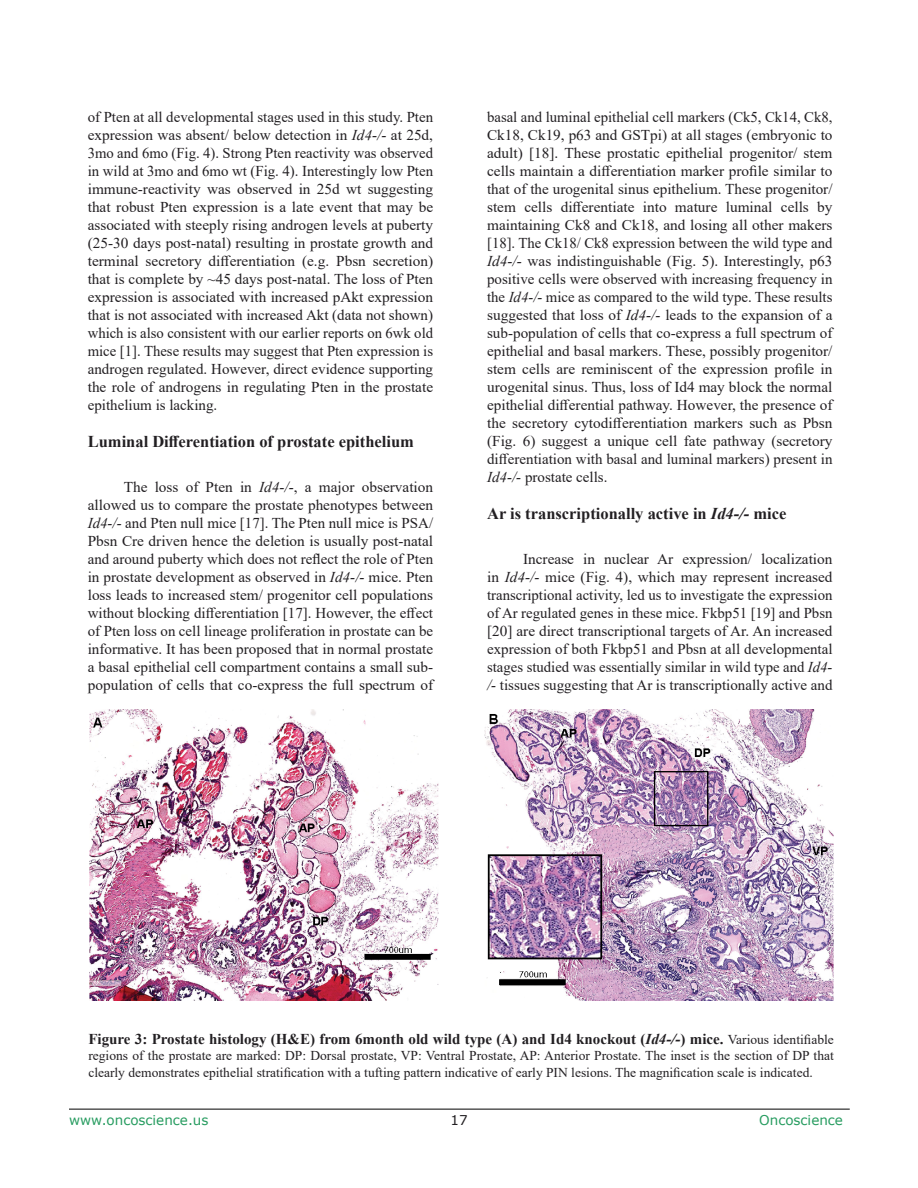
<style>
.page{position:relative;width:918px;height:1188px;background:#fff}
.page>*{position:absolute;margin:0;border:0;box-sizing:border-box;transform-origin:0 0}
.t1{font:700 16.5px "Times New Roman";color:#221f22}
.t2{font:15px/18px "Times New Roman";color:#221f22;text-align:justify}
.t3{font:700 15px "Times New Roman";color:#221f22}
.t4{font:13.5px/16.2px "Times New Roman";color:#221f22}
.t5{font:13.5px "Verdana";color:#279c60}
.t6{font:13.5px "Verdana";color:#221f22}
.s1{font-style:italic}
.s2{font-weight:400;font-size:13.5px}
</style>
<div class="page">
<hr style="left:69px;top:1109px;width:781px;height:1px;background:#000">
<img style="left:89px;top:710px;width:745px;height:290px">
<p class="t2" style="left:88px;top:107px;width:347px">of Pten at all developmental stages used in this study. Pten expression was absent/ below detection in <span class="s1">Id4-/-</span> at 25d, 3mo and 6mo (Fig. 4). Strong Pten reactivity was observed in wild at 3mo and 6mo wt (Fig. 4). Interestingly low Pten immune-reactivity was observed in 25d wt suggesting that robust Pten expression is a late event that may be associated with steeply rising androgen levels at puberty (25-30 days post-natal) resulting in prostate growth and terminal secretory differentiation (e.g. Pbsn secretion) that is complete by ~45 days post-natal. The loss of Pten expression is associated with increased pAkt expression that is not associated with increased Akt (data not shown) which is also consistent with our earlier reports on 6wk old mice [1]. These results may suggest that Pten expression is androgen regulated. However, direct evidence supporting the role of androgens in regulating Pten in the prostate epithelium is lacking.</p>
<p class="t1" style="left:88px;top:430px;width:328px">Luminal Differentiation of prostate epithelium</p>
<p class="t2" style="left:88px;top:478px;width:347px;text-indent:36px">The loss of Pten in <span class="s1">Id4-/-</span>, a major observation allowed us to compare the prostate phenotypes between <span class="s1">Id4-/-</span> and Pten null mice [17]. The Pten null mice is PSA/ Pbsn Cre driven hence the deletion is usually post-natal and around puberty which does not reflect the role of Pten in prostate development as observed in <span class="s1">Id4-/-</span> mice. Pten loss leads to increased stem/ progenitor cell populations without blocking differentiation [17]. However, the effect of Pten loss on cell lineage proliferation in prostate can be informative. It has been proposed that in normal prostate a basal epithelial cell compartment contains a small sub&shy;population of cells that co-express the full spectrum of</p>
<p class="t2" style="left:487px;top:107px;width:347px">basal and luminal epithelial cell markers (Ck5, Ck14, Ck8, Ck18, Ck19, p63 and GSTpi) at all stages (embryonic to adult) [18]. These prostatic epithelial progenitor/ stem cells maintain a differentiation marker profile similar to that of the urogenital sinus epithelium. These progenitor/ stem cells differentiate into mature luminal cells by maintaining Ck8 and Ck18, and losing all other makers [18]. The Ck18/ Ck8 expression between the wild type and <span class="s1">Id4-/-</span> was indistinguishable (Fig. 5). Interestingly, p63 positive cells were observed with increasing frequency in the <span class="s1">Id4-/-</span> mice as compared to the wild type. These results suggested that loss of <span class="s1">Id4-/-</span> leads to the expansion of a sub-population of cells that co-express a full spectrum of epithelial and basal markers. These, possibly progenitor/ stem cells are reminiscent of the expression profile in urogenital sinus. Thus, loss of Id4 may block the normal epithelial differential pathway. However, the presence of the secretory cytodifferentiation markers such as Pbsn (Fig. 6) suggest a unique cell fate pathway (secretory differentiation with basal and luminal markers) present in <span class="s1">Id4-/-</span> prostate cells.</p>
<p class="t1" style="left:487px;top:502px;width:301px">Ar is transcriptionally active in <span class="s1">Id4-/-</span> mice</p>
<p class="t2" style="left:487px;top:550px;width:347px;text-indent:36px">Increase in nuclear Ar expression/ localization in <span class="s1">Id4-/-</span> mice (Fig. 4), which may represent increased transcriptional activity, led us to investigate the expression of Ar regulated genes in these mice. Fkbp51 [19] and Pbsn [20] are direct transcriptional targets of Ar. An increased expression of both Fkbp51 and Pbsn at all developmental stages studied was essentially similar in wild type and <span class="s1">Id4- /-</span> tissues suggesting that Ar is transcriptionally active and</p>
<p class="t3" style="left:88px;top:1028px;width:747px">Figure 3: Prostate histology (H&amp;E) from 6month old wild type (A) and Id4 knockout (<span class="s1">Id4-/-</span>) mice. <span class="s2">Various identifiable</span></p>
<p class="t4" style="left:88px;top:1047px;width:747px">regions of the prostate are marked: DP: Dorsal prostate, VP: Ventral Prostate, AP: Anterior Prostate. The inset is the section of DP that clearly demonstrates epithelial stratification with a tufting pattern indicative of early PIN lesions. The magnification scale is indicated.</p>
<p class="t5" style="left:69px;top:1111px;width:141px">www.oncoscience.us</p>
<p class="t6" style="left:450px;top:1111px;width:19px">17</p>
<p class="t5" style="left:759px;top:1111px;width:85px">Oncoscience</p>
</div>
